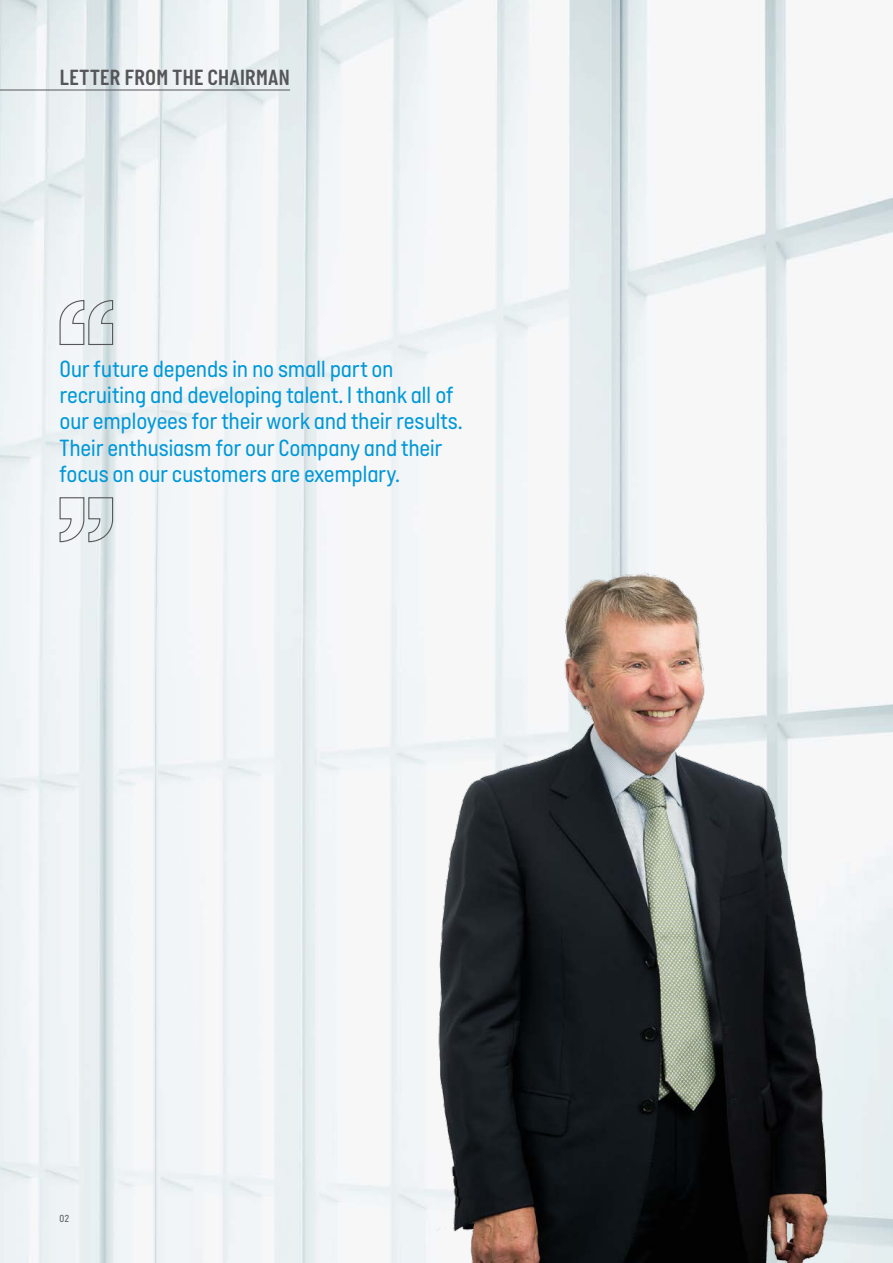
<style>
.page{position:relative;width:893px;height:1263px;background:#fff}
.page>*{position:absolute;margin:0;border:0;box-sizing:border-box;transform-origin:0 0}
.t1{font:24px/26.2px "Italian Plate No One";letter-spacing:-.015em;color:#0098d8}
.t2{font:22.5px "Italian Plate No One D Bd";letter-spacing:.01em;color:#55565a}
.t3{font:10.5px "Italian Plate No One";color:#55565a}
</style>
<div class="page">
<img style="left:0;top:0;width:893px;height:1263px">
<img style="left:365px;top:510px;width:485px;height:753px">
<svg style="left:59px;top:299px;width:55px;height:47px"></svg>
<svg style="left:59px;top:497px;width:55px;height:46px"></svg>
<hr style="left:0;top:90px;width:290px;height:1px;background:#55565a">
<p class="t2" style="left:60px;top:65px;width:232px">LETTER FROM THE CHAIRMAN</p>
<p class="t1" style="left:60px;top:355px;width:404px">Our future depends in no small part on recruiting and developing talent. I thank all of our employees for their work and their results.<br>Their enthusiasm for our Company and their focus on our customers are exemplary.</p>
<p class="t3" style="left:60px;top:1213px;width:11px">02</p>
</div>
